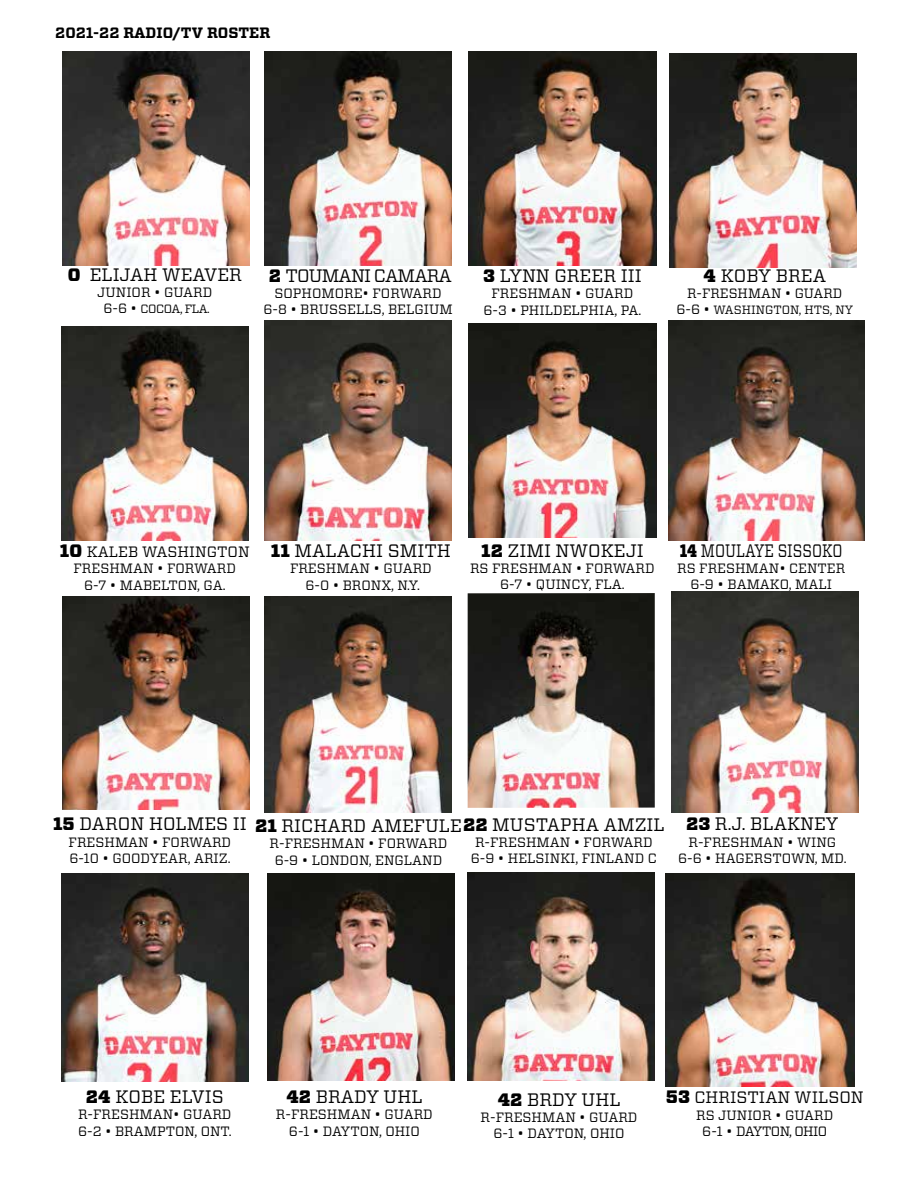
<style>
.page{position:relative;width:918px;height:1188px;background:#fff}
.page>*{position:absolute;margin:0;border:0;box-sizing:border-box;transform-origin:0 0}
.t1{font:18px "Vitesse";color:#000}
.t2{font:18px "Vitesse";color:#000;scale:.8 1}
.t3{font:18px "Vitesse";letter-spacing:-.05em;color:#000}
.t4{font:16.5px "Vitesse";color:#000}
.t5{font:700 15px "Vitesse";color:#000}
.t6{font:15px "Vitesse";color:#000}
.t7{font:13.5px/16.2px "Vitesse";color:#000;text-align:center}
.t8{font:13.5px/16.2px "Vitesse";letter-spacing:-.02em;color:#000;text-align:center}
.t9{font:12px "Vitesse";color:#000}
.t10{font:12px "Vitesse";letter-spacing:-.04em;color:#000}
.s1{font-weight:900}
.s2{font-size:13.5px}
.s3{font-weight:900;font-size:18px}
</style>
<div class="page">
<img style="left:264px;top:52px;width:188px;height:214px">
<img style="left:469px;top:52px;width:187px;height:214px">
<img style="left:670px;top:53px;width:187px;height:214px">
<img style="left:61px;top:327px;width:187px;height:213px">
<img style="left:469px;top:323px;width:187px;height:214px">
<img style="left:62px;top:596px;width:187px;height:214px">
<img style="left:264px;top:596px;width:188px;height:216px">
<img style="left:468px;top:593px;width:187px;height:215px">
<img style="left:468px;top:873px;width:187px;height:207px">
<img style="left:61px;top:874px;width:187px;height:207px">
<img style="left:267px;top:873px;width:188px;height:208px">
<img style="left:671px;top:592px;width:187px;height:220px">
<img style="left:62px;top:52px;width:188px;height:214px">
<img style="left:264px;top:321px;width:188px;height:219px">
<img style="left:669px;top:320px;width:195px;height:220px">
<img style="left:666px;top:874px;width:189px;height:213px">
<p class="t5" style="left:55px;top:23px;width:217px">2021-22 RADIO/TV ROSTER</p>
<h1 class="t1" style="left:68px;top:262px;width:176px"><span class="s1">0</span> ELIJAH WEAVER</h1>
<p class="t7" style="left:97px;top:284px;width:117px">JUNIOR • GUARD</p>
<p class="t10" style="left:103px;top:301px;width:108px"><span class="s2">6-6 •</span> COCOA, FLA.</p>
<h1 class="t3" style="left:269px;top:263px;width:185px"><span class="s1">2</span> TOUMANI CAMARA</h1>
<p class="t7" style="left:263px;top:285px;width:191px">SOPHOMORE• FORWARD<br>6-8 • BRUSSELLS, BELGIUM</p>
<h1 class="t1" style="left:483px;top:264px;width:160px"><span class="s1">3</span> LYNN GREER III</h1>
<p class="t7" style="left:484px;top:285px;width:159px">FRESHMAN • GUARD<br>6-3 • PHILDELPHIA, PA.</p>
<h1 class="t1" style="left:704px;top:263px;width:124px"><span class="s1">4</span> KOBY BREA</h1>
<p class="t7" style="left:687px;top:285px;width:157px">R-FRESHMAN • GUARD</p>
<p class="t9" style="left:676px;top:302px;width:178px"><span class="s2">6-6 •</span> WASHINGTON, HTS, NY</p>
<p class="t6" style="left:60px;top:542px;width:191px"><span class="s3">10</span> KALEB WASHINGTON</p>
<p class="t7" style="left:74px;top:560px;width:164px">FRESHMAN • FORWARD<br>6-7 • MABELTON, GA.</p>
<h1 class="t1" style="left:271px;top:539px;width:182px"><span class="s1">11</span> MALACHI SMITH</h1>
<p class="t7" style="left:290px;top:560px;width:143px">FRESHMAN • GUARD<br>6-0 • BRONX, N.Y.</p>
<h1 class="t1" style="left:481px;top:538px;width:164px"><span class="s1">12</span> ZIMI NWOKEJI</h1>
<p class="t7" style="left:470px;top:560px;width:186px">RS FRESHMAN • FORWARD<br>6-7 • QUINCY, FLA.</p>
<h1 class="t2" style="left:680px;top:538px;width:205px"><span class="s1">14</span> MOULAYE SISSOKO</h1>
<p class="t7" style="left:677px;top:560px;width:169px">RS FRESHMAN• CENTER<br>6-9 • BAMAKO, MALI</p>
<h1 class="t1" style="left:53px;top:812px;width:195px"><span class="s1">15</span> DARON HOLMES II</h1>
<p class="t7" style="left:69px;top:834px;width:164px;text-align:left">FRESHMAN • FORWARD<br>6-10 • GOODYEAR, ARIZ.</p>
<h1 class="t1" style="left:255px;top:814px;width:411px"><span class="s1">21</span> RICHARD AMEFULE<span class="s1">22</span> MUSTAPHA AMZIL</h1>
<p class="t7" style="left:471px;top:834px;width:188px">R-FRESHMAN • FORWARD<br>6-9 • HELSINKI, FINLAND C</p>
<p class="t7" style="left:270px;top:835px;width:179px">R-FRESHMAN • FORWARD<br>6-9 • LONDON, ENGLAND</p>
<h1 class="t1" style="left:686px;top:812px;width:154px"><span class="s1">23</span> R.J. BLAKNEY</h1>
<p class="t7" style="left:678px;top:834px;width:170px">R-FRESHMAN • WING<br>6-6 • HAGERSTOWN, MD.</p>
<h1 class="t1" style="left:86px;top:1085px;width:139px"><span class="s1">24</span> KOBE ELVIS</h1>
<p class="t7" style="left:78px;top:1106px;width:155px;text-align:left">R-FRESHMAN• GUARD<br>6-2 • BRAMPTON, ONT.</p>
<h1 class="t1" style="left:286px;top:1085px;width:138px"><span class="s1">42</span> BRADY UHL</h1>
<p class="t7" style="left:276px;top:1106px;width:158px">R-FRESHMAN • GUARD<br>6-1 • DAYTON, OHIO</p>
<h1 class="t1" style="left:498px;top:1087px;width:124px"><span class="s1">42</span> BRDY UHL</h1>
<p class="t7" style="left:481px;top:1109px;width:158px">R-FRESHMAN • GUARD<br>6-1 • DAYTON, OHIO</p>
<p class="t4" style="left:666px;top:1086px;width:199px"><span class="s3">53</span> CHRISTIAN WILSON</p>
<p class="t8" style="left:696px;top:1107px;width:139px">RS JUNIOR • GUARD<br>6-1 • DAYTON, OHIO</p>
</div>
